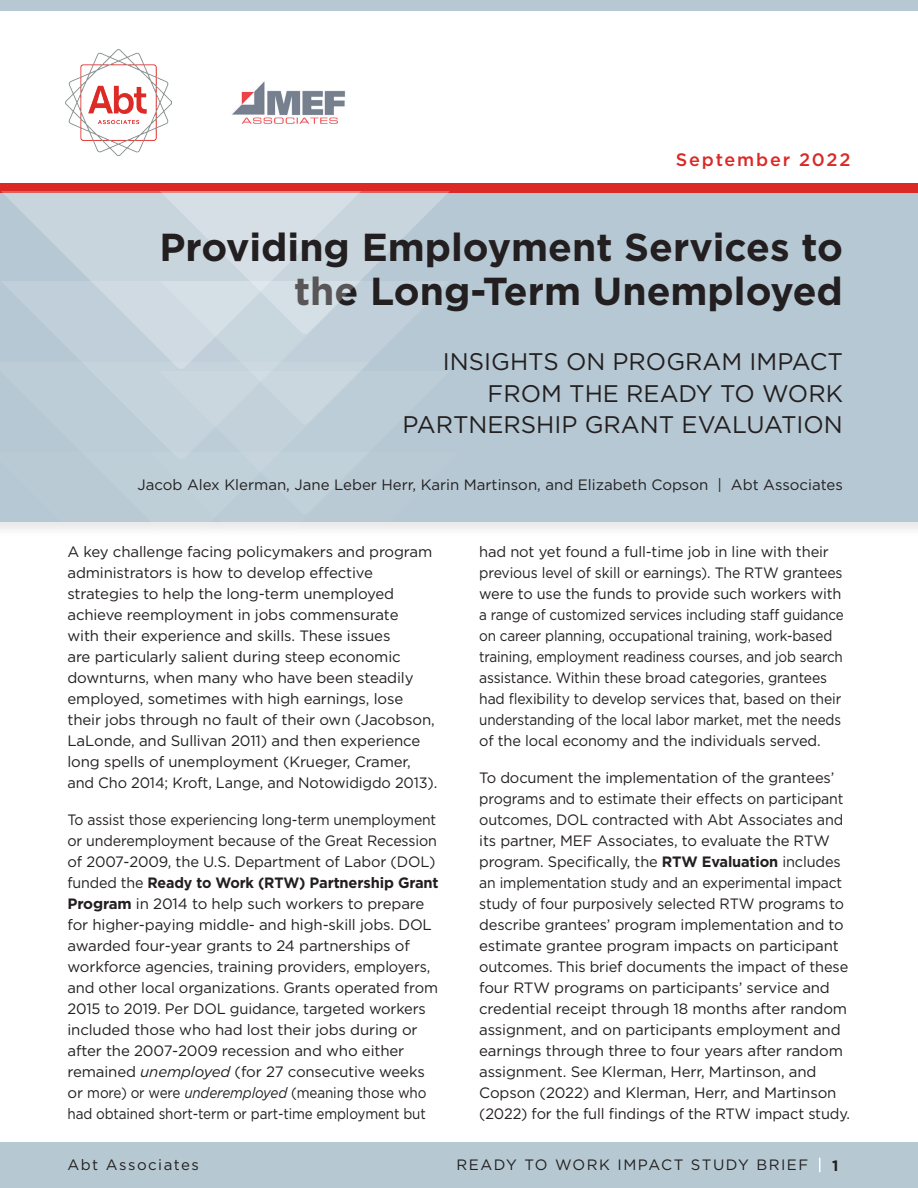
<style>
.page{position:relative;width:918px;height:1188px;background:#fff}
.page>*{position:absolute;margin:0;border:0;box-sizing:border-box;transform-origin:0 0}
.t1{font:700 39px "Gotham";color:#231f20}
.t2{font:24px/31.5px "Gotham";color:#231f20;text-align:right}
.t3{font:500 18px "Gotham";letter-spacing:.1em;color:#da2926}
.t4{font:15px/21px "Gotham";letter-spacing:-.01em;color:#231f20}
.t5{font:15px/21px "Gotham";letter-spacing:-.01em;color:#231f20;scale:.93 1}
.t6{font:15px "Gotham";letter-spacing:.1em;color:#231f20}
.t7{font:700 15px "Gotham";color:#231f20}
.s1{font-weight:700}
.s2{font-style:italic}
</style>
<div class="page">
<div style="left:0;top:190px;width:918px;height:347px;background:#f3f2f2"></div>
<div style="left:488px;top:193px;width:430px;height:329px;background:#b6c8d3"></div>
<div style="left:407px;top:334px;width:81px;height:37px;background:#b6c8d3"></div>
<div style="left:0;top:370px;width:407px;height:82px;background:#bccdd7"></div>
<svg style="left:121px;top:371px;width:367px;height:81px;fill:#bccdd7"></svg>
<svg style="left:0;top:452px;width:121px;height:85px;fill:#b9cad5"></svg>
<svg style="left:121px;top:452px;width:367px;height:85px;fill:#bfcfd8"></svg>
<div style="left:0;top:183px;width:918px;height:10px;background:#da2926"></div>
<img style="left:65px;top:50px;width:107px;height:106px">
<div style="left:0;top:1142px;width:918px;height:46px;background:#b6c9d2"></div>
<div style="left:0;top:0;width:918px;height:11px;background:#b6c9d2"></div>
<svg style="left:819px;top:1158px;width:1px;height:14px"></svg>
<img style="left:232px;top:81px;width:114px;height:43px">
<svg style="left:0;top:191px;width:407px;height:179px;fill:#c0cfd9"></svg>
<svg style="left:121px;top:191px;width:367px;height:143px;fill:#c8d5dd"></svg>
<p class="t3" style="left:676px;top:148px;width:176px">September 2022</p>
<h1 class="t1" style="left:160px;top:222px;width:685px">Providing Employment Services to</h1>
<h1 class="t1" style="left:294px;top:265px;width:550px">the Long-Term Unemployed</h1>
<h1 class="t2" style="left:403px;top:346px;width:442px">INSIGHTS ON PROGRAM IMPACT<br>FROM THE READY TO WORK<br>PARTNERSHIP GRANT EVALUATION</h1>
<p class="t4" style="left:138px;top:474px;width:707px">Jacob Alex Klerman, Jane Leber Herr, Karin Martinson, and Elizabeth Copson | Abt Associates</p>
<p class="t4" style="left:67px;top:541px;width:371px">A key challenge facing policymakers and program administrators is how to develop efective strategies to help the long-term unemployed achieve reemployment in jobs commensurate<br>with their experience and skills. These issues<br>are particularly salient during steep economic downturns, when many who have been steadily employed, sometimes with high earnings, lose their jobs through no fault of their own (Jacobson, LaLonde, and Sullivan 2011) and then experience long spells of unemployment (Krueger, Cramer, and Cho 2014; Kroft, Lange, and Notowidigdo 2013).</p>
<p class="t5" style="left:67px;top:809px;width:401px">To assist those experiencing long-term unemployment or underemployment because of the Great Recession of 2007-2009, the U.S. Department of Labor (DOL) funded the <span class="s1">Ready to Work (RTW) Partnership Grant Program</span> in 2014 to help such workers to prepare for higher-paying middle- and high-skill jobs. DOL awarded four-year grants to 24 partnerships of workforce agencies, training providers, employers, and other local organizations. Grants operated from 2015 to 2019. Per DOL guidance, targeted workers included those who had lost their jobs during or after the 2007-2009 recession and who either remained <span class="s2">unemployed</span> (for 27 consecutive weeks or more) or were <span class="s2">underemployed</span> (meaning those who had obtained short-term or part-time employment but</p>
<p class="t4" style="left:479px;top:541px;width:366px">had not yet found a full-time job in line with their previous level of skill or earnings). The RTW grantees were to use the funds to provide such workers with a range of customized services including staf guidance on career planning, occupational training, work-based training, employment readiness courses, and job search assistance. Within these broad categories, grantees had fexibility to develop services that, based on their understanding of the local labor market, met the needs of the local economy and the individuals served.</p>
<p class="t4" style="left:479px;top:767px;width:372px">To document the implementation of the grantees’ programs and to estimate their efects on participant outcomes, DOL contracted with Abt Associates and its partner, MEF Associates, to evaluate the RTW program. Specifcally, the <span class="s1">RTW Evaluation</span> includes an implementation study and an experimental impact study of four purposively selected RTW programs to describe grantees’ program implementation and to estimate grantee program impacts on participant outcomes. This brief documents the impact of these four RTW programs on participants’ service and credential receipt through 18 months after random assignment, and on participants employment and earnings through three to four years after random assignment. See Klerman, Herr, Martinson, and Copson (2022) and Klerman, Herr, and Martinson (2022) for the full fndings of the RTW impact study.</p>
<p class="t6" style="left:68px;top:1156px;width:133px">Abt Associates</p>
<p class="t6" style="left:457px;top:1156px;width:353px">READY TO WORK IMPACT STUDY BRIEF</p>
<p class="t7" style="left:832px;top:1155px;width:8px">1</p>
</div>
